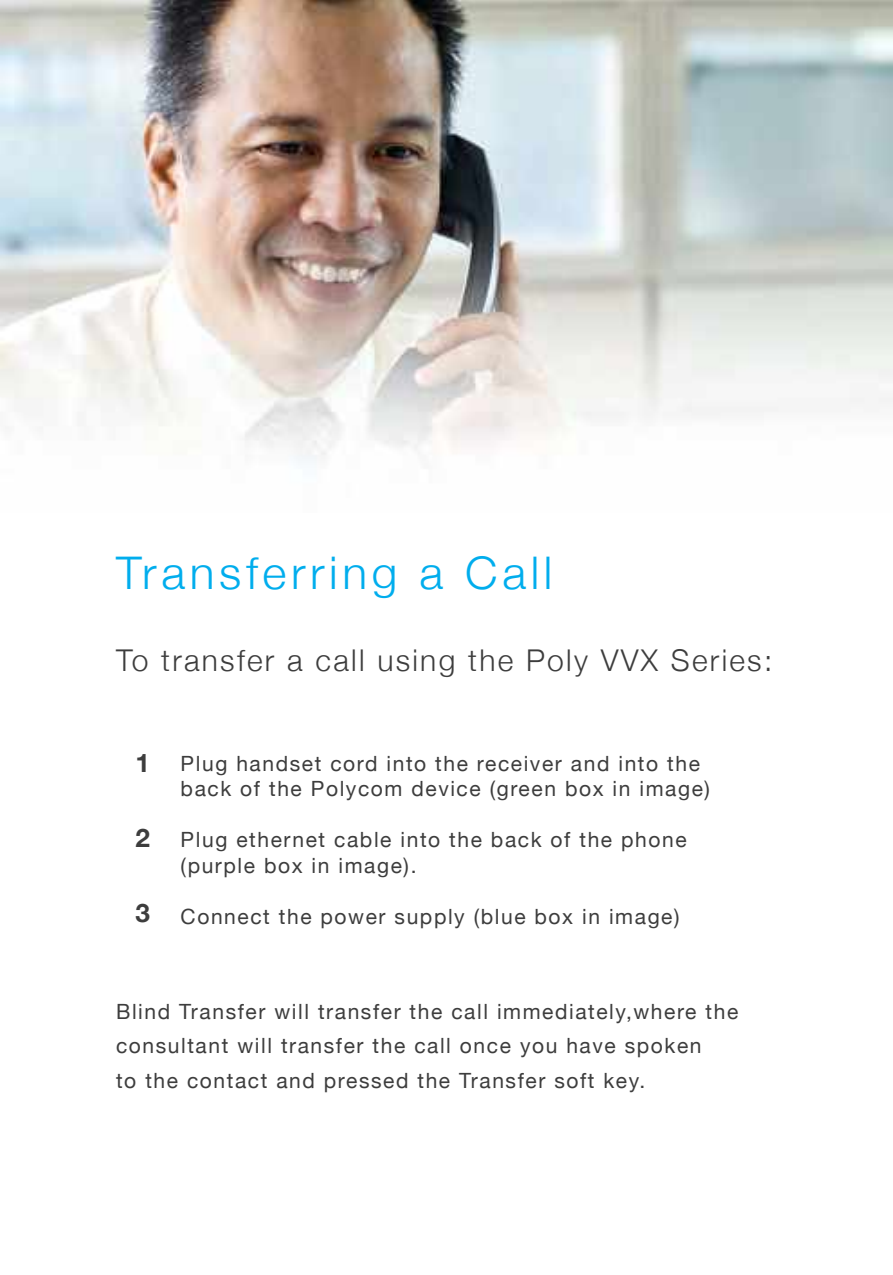
<style>
.page{position:relative;width:893px;height:1275px;background:#fff}
.page>*{position:absolute;margin:0;border:0;box-sizing:border-box;transform-origin:0 0}
.t1{font:300 45px "Helvetica Neue";letter-spacing:.1em;color:#00aded}
.t2{font:300 30px "Helvetica Neue";letter-spacing:.075em;color:#3d3d3d}
.t3{font:700 25.5px "Helvetica Neue";color:#3d3d3d}
.t4{font:21px/25.5px "Helvetica Neue";letter-spacing:.075em;color:#3d3d3d}
</style>
<div class="page">
<img style="left:0;top:0;width:892px;height:463px">
<h1 class="t1" style="left:116px;top:536px;width:437px">Transferring a Call</h1>
<h2 class="t2" style="left:116px;top:636px;width:657px">To transfer a call using the Poly VVX Series:</h2>
<p class="t3" style="left:135px;top:743px;width:16px">1</p>
<p class="t3" style="left:135px;top:818px;width:16px">2</p>
<p class="t3" style="left:135px;top:893px;width:16px">3</p>
<p class="t4" style="left:181px;top:752px;width:531px">Plug handset cord into the receiver and into the back of the Polycom device (green box in image)</p>
<p class="t4" style="left:181px;top:828px;width:507px">Plug ethernet cable into the back of the phone (purple box in image).</p>
<p class="t4" style="left:181px;top:905px;width:500px">Connect the power supply (blue box in image)</p>
<p class="t4" style="left:116px;top:995px;width:623px;line-height:34.5px">Blind Transfer will transfer the call immediately,where the consultant will transfer the call once you have spoken<br>to the contact and pressed the Transfer soft key.</p>
</div>
